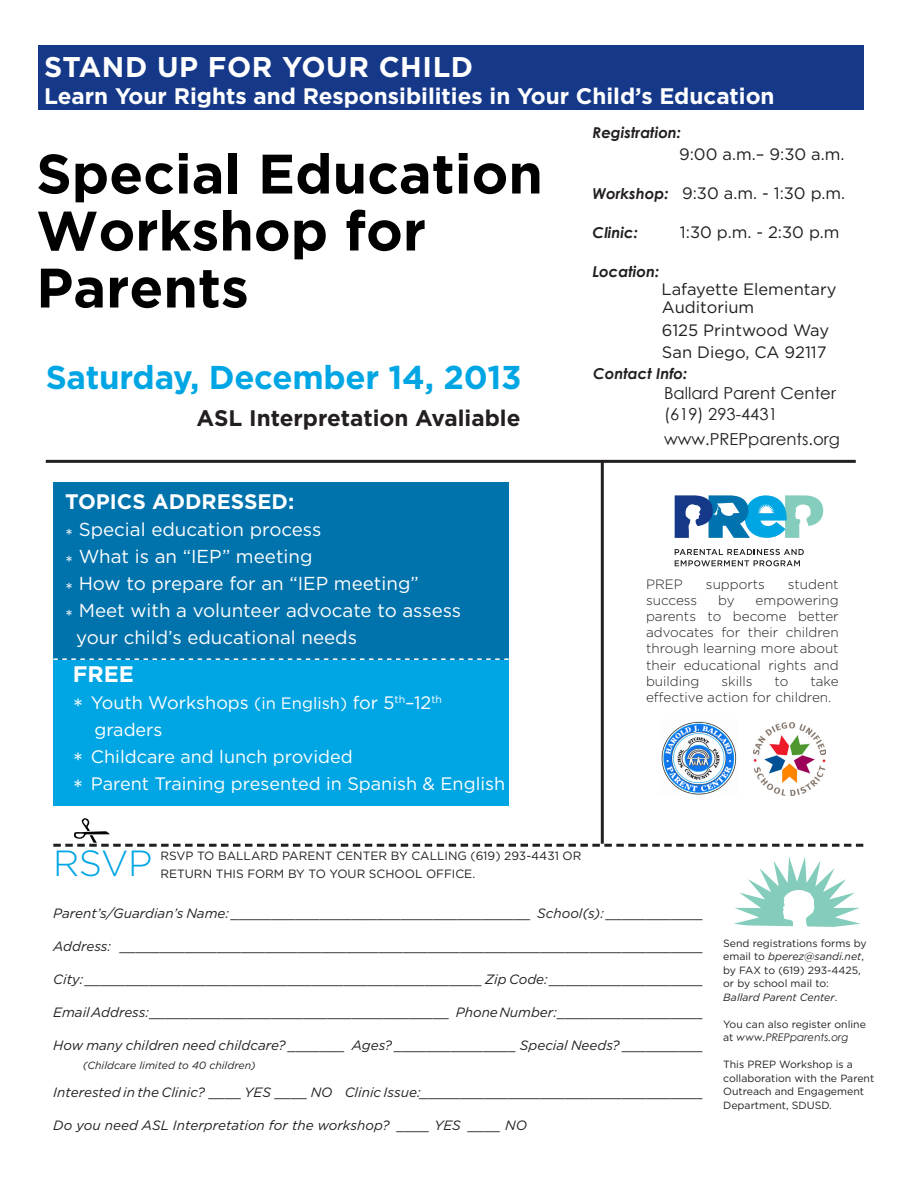
<style>
.page{position:relative;width:918px;height:1188px;background:#fff}
.page>*{position:absolute;margin:0;border:0;box-sizing:border-box;transform-origin:0 0}
.t1{font:700 55.5px/57px "Gotham";color:#000}
.t2{font:300 36.3px "Gotham";color:#00a5e3}
.t3{font:700 33px "Gotham";letter-spacing:-.01em;color:#00a6e4}
.t4{font:700 28.5px "Gotham";letter-spacing:.02em;color:#fff}
.t5{font:700 22.5px "Gotham";color:#fff}
.t6{font:700 22.5px "Gotham";color:#231f20}
.t7{font:700 21px "Gotham";color:#fff}
.t8{font:18.75px "Gotham";color:#fff}
.t9{font:18px/27px "Gotham";color:#fff}
.t10{font:16.5px "Gotham";color:#231f20}
.t11{font:16.5px "Century Gothic";color:#231f20}
.t12{font:italic 700 15px "Century Gothic";color:#231f20}
.t13{font:italic 13.5px "Gotham";color:#231f20}
.t14{font:300 13.5px/16.2px "Gotham";color:#231f20;text-align:justify}
.t15{font:12px "Gotham";color:#231f20}
.t16{font:10.5px/13.5px "Gotham";color:#231f20}
.t17{font:italic 10.5px "Gotham";color:#231f20}
.s1{font-size:24.75px}
.s2{font-size:16.5px}
.s3{font-family:"Century Gothic";font-weight:700;font-style:italic;font-size:15px}
.s4{font-style:italic}
.s5{font-family:"Century Gothic";font-style:italic}
</style>
<div class="page">
<div style="left:38px;top:45px;width:825px;height:65px;background:#153889"></div>
<svg style="left:734px;top:857px;width:127px;height:70px"></svg>
<div style="left:53px;top:531px;width:456px;height:274px;background:#00a6e4"></div>
<div style="left:53px;top:482px;width:456px;height:178px;background:#0073ad"></div>
<hr style="left:46px;top:460px;width:810px;height:3px;background:#231f20">
<svg style="left:53px;top:658px;width:456px;height:2px"></svg>
<svg style="left:53px;top:818px;width:810px;height:29px"></svg>
<svg style="left:675px;top:495px;width:148px;height:43px"></svg>
<svg style="left:675px;top:549px;width:129px;height:17px"></svg>
<img style="left:661px;top:721px;width:76px;height:74px">
<img style="left:753px;top:723px;width:72px;height:73px">
<hr style="left:601px;top:461px;width:3px;height:383px;background:#231f20">
<p class="t4" style="left:44px;top:48px;width:431px">STAND UP FOR YOUR CHILD</p>
<p class="t5" style="left:44px;top:81px;width:732px">Learn Your Rights and Responsibilities in Your Child’s Education</p>
<p class="t1" style="left:36px;top:145px;width:508px">Special Education<br>Workshop for<br>Parents</p>
<p class="t3" style="left:46px;top:355px;width:477px">Saturday, December 14, 2013</p>
<p class="t6" style="left:196px;top:403px;width:325px">ASL Interpretation Avaliable</p>
<p class="t7" style="left:65px;top:487px;width:231px">TOPICS ADDRESSED:</p>
<p class="t8" style="left:65px;top:517px;width:258px">* Special education process</p>
<p class="t8" style="left:65px;top:544px;width:249px">* What is an “IEP” meeting</p>
<p class="t8" style="left:65px;top:571px;width:355px">* How to prepare for an “IEP meeting”</p>
<p class="t8" style="left:65px;top:598px;width:398px">* Meet with a volunteer advocate to assess</p>
<p class="t8" style="left:76px;top:625px;width:282px">your child’s educational needs</p>
<p class="t5" style="left:73px;top:659px;width:63px">FREE</p>
<p class="t9" style="left:94px;top:689px;width:349px;text-indent:-22px"><span class="s1">*</span> Youth Workshops <span class="s2">(in English)</span> for 5<sup>th</sup>–12<sup>th </sup>graders</p>
<p class="t9" style="left:73px;top:743px;width:282px"><span class="s1">*</span> Childcare and lunch provided</p>
<p class="t9" style="left:73px;top:770px;width:434px"><span class="s1">*</span> Parent Training presented in Spanish &amp; English</p>
<p class="t12" style="left:593px;top:121px;width:90px">Registration:</p>
<p class="t10" style="left:679px;top:144px;width:167px">9:00 a.m.– 9:30 a.m.</p>
<p class="t10" style="left:593px;top:183px;width:254px"><span class="s3">Workshop:</span> 9:30 a.m. - 1:30 p.m.</p>
<p class="t12" style="left:593px;top:221px;width:47px">Clinic:</p>
<p class="t10" style="left:680px;top:222px;width:161px">1:30 p.m. - 2:30 p.m</p>
<p class="t12" style="left:593px;top:260px;width:68px">Location:</p>
<p class="t10" style="left:662px;top:279px;width:177px">Lafayette Elementary</p>
<p class="t10" style="left:662px;top:297px;width:94px">Auditorium</p>
<p class="t10" style="left:662px;top:319px;width:169px">6125 Printwood Way</p>
<p class="t10" style="left:662px;top:342px;width:166px">San Diego, CA 92117</p>
<p class="t12" style="left:593px;top:362px;width:96px">Contact Info:</p>
<p class="t11" style="left:664px;top:381px;width:173px">Ballard Parent Center</p>
<p class="t11" style="left:664px;top:403px;width:115px">(619) 293-4431</p>
<p class="t11" style="left:664px;top:427px;width:177px">www.PREPparents.org</p>
<p class="t14" style="left:646px;top:575px;width:38px">PREP</p>
<p class="t14" style="left:706px;top:575px;width:60px">supports</p>
<p class="t14" style="left:788px;top:575px;width:52px">student</p>
<p class="t14" style="left:646px;top:592px;width:53px">success</p>
<p class="t14" style="left:718px;top:592px;width:18px">by</p>
<p class="t14" style="left:646px;top:592px;width:194px;text-indent:110px">empowering parents to become better advocates for their children through learning more about their educational rights and building</p>
<p class="t14" style="left:646px;top:673px;width:194px;text-indent:164px">take effective action for children.</p>
<p class="t14" style="left:721px;top:673px;width:33px">skills</p>
<p class="t14" style="left:775px;top:673px;width:15px">to</p>
<p class="t2" style="left:53px;top:840px;width:101px">RSVP</p>
<p class="t15" style="left:160px;top:848px;width:423px">RSVP TO BALLARD PARENT CENTER BY CALLING (619) 293-4431 OR</p>
<p class="t15" style="left:160px;top:866px;width:316px">RETURN THIS FORM BY TO YOUR SCHOOL OFFICE.</p>
<p class="t13" style="left:53px;top:905px;width:652px">Parent’s/Guardian’s Name: _____________________________________ School(s): ____________</p>
<p class="t13" style="left:53px;top:938px;width:652px">Address: ________________________________________________________________________</p>
<p class="t13" style="left:53px;top:971px;width:652px">City: _________________________________________________ Zip Code: ___________________</p>
<p class="t13" style="left:53px;top:1004px;width:652px">Email Address: _____________________________________ Phone Number: __________________</p>
<p class="t13" style="left:53px;top:1037px;width:652px">How many children need childcare? _______ Ages? _______________ Special Needs? __________</p>
<p class="t13" style="left:53px;top:1083px;width:652px">Interested in the Clinic? ____ YES ____ NO Clinic Issue:___________________________________</p>
<p class="t13" style="left:53px;top:1116px;width:475px">Do you need ASL Interpretation for the workshop? ____ YES ____ NO</p>
<p class="t17" style="left:83px;top:1059px;width:174px">(Childcare limited to 40 children)</p>
<p class="t16" style="left:723px;top:936px;width:145px">Send registrations forms by email to <span class="s4">bperez@sandi.net</span>, by FAX to (619) 293-4425, or by school mail to:<br><span class="s4">Ballard Parent Center</span>.</p>
<p class="t16" style="left:723px;top:1017px;width:144px">You can also register online at <span class="s5">www.PREPparents.org</span></p>
<p class="t16" style="left:723px;top:1057px;width:153px">This PREP Workshop is a collaboration with the Parent<br>Outreach and Engagement<br>Department, SDUSD.</p>
</div>
